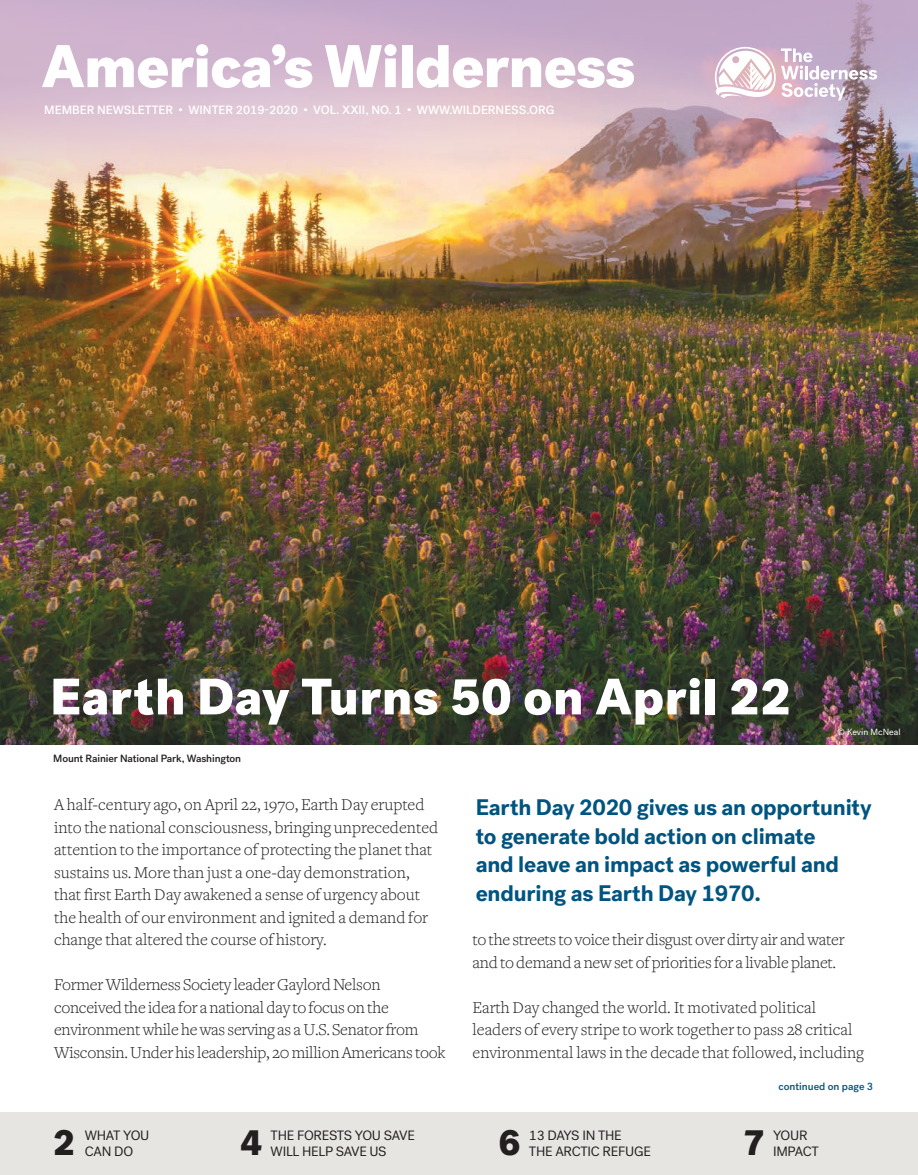
<style>
.page{position:relative;width:918px;height:1175px;background:#fff}
.page>*{position:absolute;margin:0;border:0;box-sizing:border-box;transform-origin:0 0}
.Opening_Story_Title{font:900 60px "Post Grotesk";letter-spacing:-.015em;color:#fff}
.Opening_Story_Title-2{font:900 51px "Post Grotesk";letter-spacing:.01em;color:#fff}
.Opening_Story_Title-3{font:900 36px "Post Grotesk";color:#231f20}
.Callout_Light_18pt{font:700 22.5px/28.5px "Post Grotesk";letter-spacing:-.01em;color:#005480}
.Main_Text{font:300 17.25px/22.5px "Freight Text";color:#231f20}
.In_This_Issue_Text{font:13.5px "Post Grotesk";letter-spacing:-.02em;color:#231f20}
.Opening_Story_Title-4{font:500 12px "Post Grotesk";color:#fff}
.Captions{font:500 10.5px "Post Grotesk";letter-spacing:-.01em;color:#231f20}
.Opening_Story_Title-5{font:500 10.5px "Post Grotesk";color:#005480}
.Main_Text-2{font:9px "Post Grotesk";color:#fff}
</style>
<div class="page">
<img style="left:0;top:205px;width:918px;height:539px">
<div style="left:0;top:1112px;width:918px;height:62px;background:#e7e5e2"></div>
<img style="left:0;top:0;width:918px;height:205px">
<svg style="left:715px;top:47px;width:162px;height:54px"></svg>
<p class="Opening_Story_Title" style="left:41px;top:28px;width:596px">America’s Wilderness</p>
<p class="Opening_Story_Title-4" style="left:44px;top:103px;width:512px">MEMBER NEWSLETTER • WINTER 2019-2020 • VOL. XXII, NO. 1 • WWW.WILDERNESS.ORG</p>
<p class="Opening_Story_Title-2" style="left:50px;top:664px;width:742px">Earth Day Turns 50 on April 22</p>
<p class="Captions" style="left:53px;top:752px;width:189px">Mount Rainier National Park, Washington</p>
<p class="Main_Text-2" style="left:838px;top:727px;width:64px">© Kevin McNeal</p>
<p class="Main_Text" style="left:54px;top:793px;width:386px">A half-century ago, on April 22, 1970, Earth Day erupted into the national consciousness, bringing unprecedented attention to the importance of protecting the planet that sustains us. More than just a one-day demonstration, that first Earth Day awakened a sense of urgency about the health of our environment and ignited a demand for change that altered the course of history.</p>
<p class="Main_Text" style="left:54px;top:973px;width:393px">Former Wilderness Society leader Gaylord Nelson conceived the idea for a national day to focus on the environment while he was serving as a U.S. Senator from Wisconsin. Under his leadership, 20 million Americans took</p>
<p class="Callout_Light_18pt" style="left:476px;top:793px;width:397px">Earth Day 2020 gives us an opportunity to generate bold action on climate<br>and leave an impact as powerful and enduring as Earth Day 1970.</p>
<p class="Main_Text" style="left:472px;top:928px;width:374px">to the streets to voice their disgust over dirty air and water and to demand a new set of priorities for a livable planet.</p>
<p class="Main_Text" style="left:472px;top:996px;width:393px">Earth Day changed the world. It motivated political leaders of every stripe to work together to pass 28 critical environmental laws in the decade that followed, including</p>
<p class="Opening_Story_Title-5" style="left:779px;top:1079px;width:96px">continued on page 3</p>
<p class="Opening_Story_Title-3" style="left:53px;top:1119px;width:23px">2</p>
<p class="In_This_Issue_Text" style="left:85px;top:1127px;width:66px">WHAT YOU</p>
<p class="In_This_Issue_Text" style="left:85px;top:1143px;width:50px">CAN DO</p>
<p class="Opening_Story_Title-3" style="left:241px;top:1119px;width:23px">4</p>
<p class="In_This_Issue_Text" style="left:271px;top:1127px;width:146px">THE FORESTS YOU SAVE</p>
<p class="In_This_Issue_Text" style="left:271px;top:1143px;width:118px">WILL HELP SAVE US</p>
<p class="Opening_Story_Title-3" style="left:499px;top:1119px;width:23px">6</p>
<p class="In_This_Issue_Text" style="left:529px;top:1127px;width:94px">13 DAYS IN THE</p>
<p class="In_This_Issue_Text" style="left:529px;top:1143px;width:123px">THE ARCTIC REFUGE</p>
<p class="Opening_Story_Title-3" style="left:743px;top:1119px;width:23px">7</p>
<p class="In_This_Issue_Text" style="left:773px;top:1127px;width:36px">YOUR</p>
<p class="In_This_Issue_Text" style="left:773px;top:1143px;width:47px">IMPACT</p>
</div>
